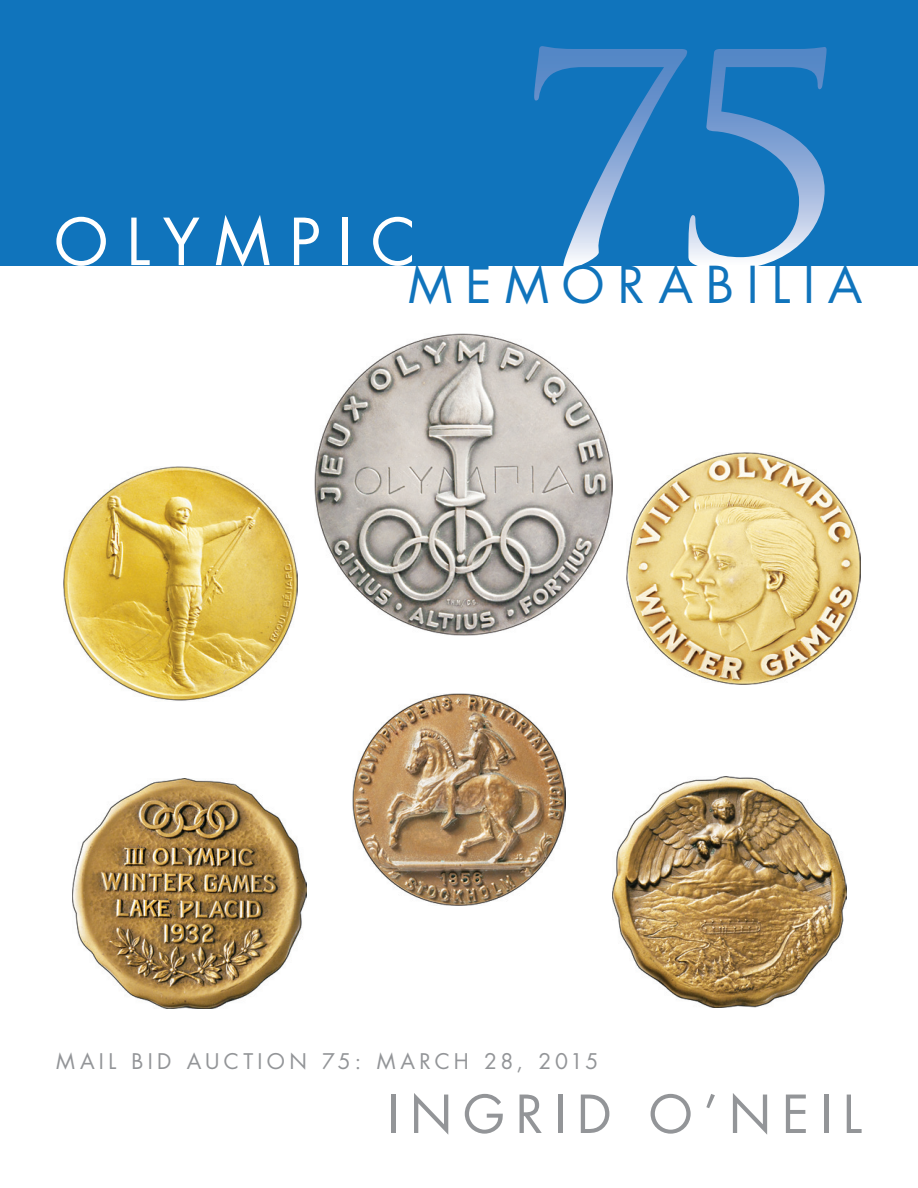
<style>
.page{position:relative;width:918px;height:1188px;background:#fff}
.page>*{position:absolute;margin:0;border:0;box-sizing:border-box;transform-origin:0 0}
.t1{font:288px "Trajan Pro";color:#fff;scale:1.15 1}
.t2{font:63px "Futura";letter-spacing:.28em;color:#fff}
.t3{font:51px "Futura";letter-spacing:.21em;color:#939598}
.t4{font:49.5px "Futura";letter-spacing:.26em;color:#1074bc}
.t5{font:21px "Futura";letter-spacing:.205em;color:#939598}
</style>
<div class="page">
<div style="left:0;top:0;width:918px;height:266px;background:#1074bc"></div>
<img style="left:353px;top:694px;width:213px;height:212px">
<img style="left:612px;top:777px;width:234px;height:231px">
<img style="left:72px;top:778px;width:234px;height:230px">
<img style="left:64px;top:466px;width:234px;height:235px">
<img style="left:315px;top:333px;width:297px;height:303px">
<img style="left:626px;top:452px;width:234px;height:233px">
<h1 class="t1" style="left:507px;top:-22px;width:302px">75</h1>
<h2 class="t2" style="left:54px;top:202px;width:364px">OLYMPIC</h2>
<h3 class="t4" style="left:408px;top:253px;width:456px">MEMORABILIA</h3>
<p class="t5" style="left:56px;top:1048px;width:544px">MAIL BID AUCTION 75: MARCH 28, 2015</p>
<h3 class="t3" style="left:387px;top:1082px;width:476px">INGRID O’NEIL</h3>
</div>
